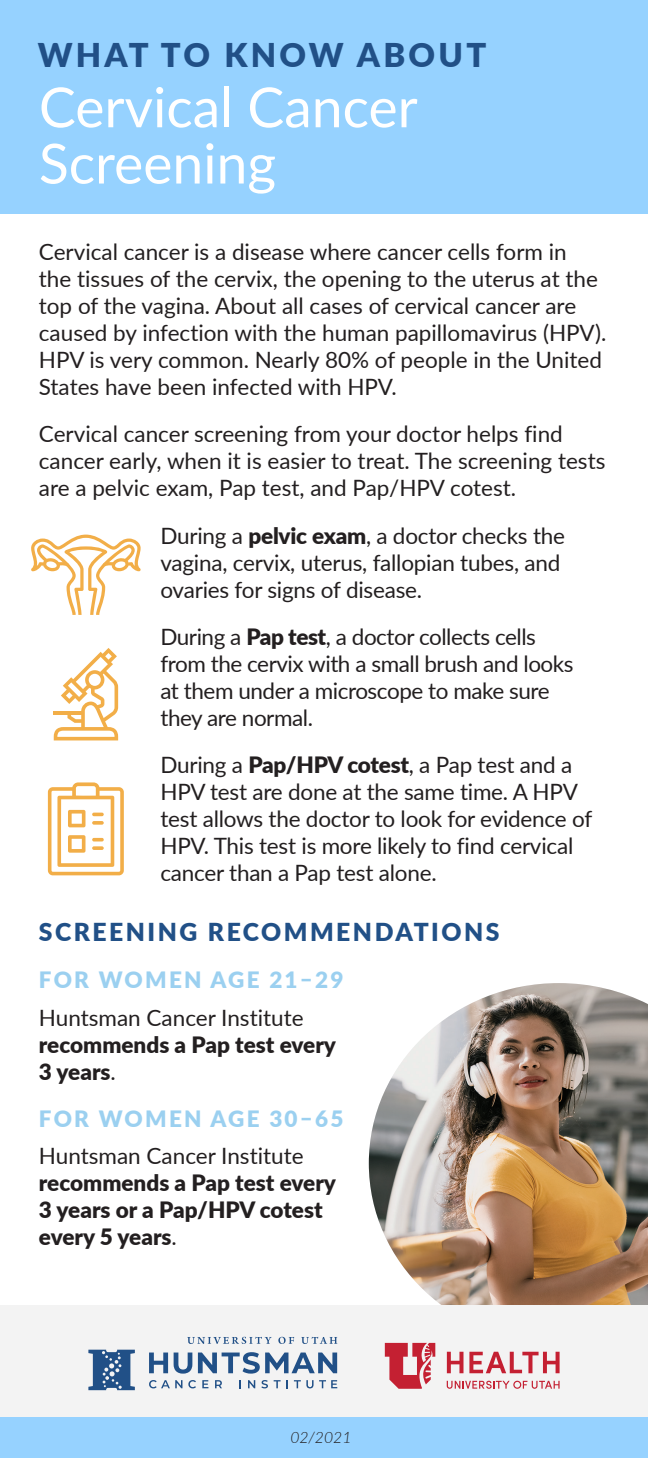
<style>
.page{position:relative;width:648px;height:1458px;background:#fff}
.page>*{position:absolute;margin:0;border:0;box-sizing:border-box;transform-origin:0 0}
.t1{font:55.35px/56.2px "Lato";color:#fff}
.t2{font:900 32.85px "Lato";letter-spacing:.1em;color:#215087}
.t3{font:900 24.75px "Lato";letter-spacing:.1em;color:#215087}
.t4{font:22.5px/27px "Lato";letter-spacing:-.01em;color:#231f20}
.t5{font:900 22.5px/27px "Lato";color:#231f20}
.t6{font:900 22.5px "Lato";letter-spacing:.1em;color:#9bd0f0}
.t7{font:900 22.05px "Lato";color:#fff}
.t8{font:italic 300 15.75px "Lato";color:#231f20}
.s1{font-weight:900}
.s2{font-weight:400}
</style>
<div class="page">
<img style="left:369px;top:983px;width:279px;height:322px">
<div style="left:0;top:0;width:648px;height:214px;background:#96d2ff"></div>
<div style="left:0;top:1305px;width:648px;height:153px;background:#f3f3f3"></div>
<div style="left:0;top:1418px;width:648px;height:40px;background:#96d2ff"></div>
<svg style="left:447px;top:1352px;width:113px;height:21px"></svg>
<svg style="left:447px;top:1381px;width:113px;height:8px"></svg>
<svg style="left:385px;top:1343px;width:51px;height:46px"></svg>
<svg style="left:187px;top:1337px;width:85px;height:7px"></svg>
<svg style="left:278px;top:1337px;width:16px;height:7px"></svg>
<svg style="left:301px;top:1337px;width:36px;height:7px"></svg>
<svg style="left:88px;top:1350px;width:47px;height:40px"></svg>
<svg style="left:149px;top:1380px;width:33px;height:8px"></svg>
<svg style="left:188px;top:1380px;width:8px;height:8px"></svg>
<svg style="left:202px;top:1380px;width:6px;height:8px"></svg>
<svg style="left:215px;top:1380px;width:7px;height:8px"></svg>
<svg style="left:248px;top:1380px;width:7px;height:8px"></svg>
<svg style="left:261px;top:1380px;width:7px;height:8px"></svg>
<svg style="left:274px;top:1380px;width:14px;height:8px"></svg>
<svg style="left:294px;top:1380px;width:43px;height:8px"></svg>
<svg style="left:149px;top:1353px;width:19px;height:20px"></svg>
<svg style="left:174px;top:1353px;width:18px;height:21px"></svg>
<svg style="left:198px;top:1352px;width:139px;height:22px"></svg>
<svg style="left:54px;top:648px;width:64px;height:92px"></svg>
<svg style="left:31px;top:535px;width:110px;height:80px"></svg>
<svg style="left:48px;top:782px;width:76px;height:93px"></svg>
<p class="t2" style="left:38px;top:31px;width:450px">WHAT TO KNOW ABOUT</p>
<p class="t1" style="left:39px;top:77px;width:380px">Cervical Cancer<br>Screening</p>
<p class="t7" style="left:88px;top:84px;width:267px">WHAT TO KNOW ABOUT</p>
<p class="t4" style="left:39px;top:238px;width:569px">Cervical cancer is a disease where cancer cells form in<br>the tissues of the cervix, the opening to the uterus at the top of the vagina. About all cases of cervical cancer are caused by infection with the human papillomavirus (HPV).<br>HPV is very common. Nearly 80% of people in the United States have been infected with HPV.</p>
<p class="t4" style="left:39px;top:420px;width:568px">Cervical cancer screening from your doctor helps find cancer early, when it is easier to treat. The screening tests are a pelvic exam, Pap test, and Pap/HPV cotest.</p>
<p class="t4" style="left:160px;top:521px;width:406px">During a <span class="s1">pelvic exam</span>, a doctor checks the vagina, cervix, uterus, fallopian tubes, and ovaries for signs of disease.</p>
<p class="t4" style="left:160px;top:622px;width:415px">During a <span class="s1">Pap test</span>, a doctor collects cells from the cervix with a small brush and looks at them under a microscope to make sure they are normal.</p>
<p class="t4" style="left:160px;top:751px;width:433px">During a <span class="s1">Pap/HPV cotest</span>, a Pap test and a HPV test are done at the same time. A HPV test allows the doctor to look for evidence of HPV. This test is more likely to find cervical cancer than a Pap test alone.</p>
<p class="t3" style="left:39px;top:914px;width:462px">SCREENING RECOMMENDATIONS</p>
<p class="t6" style="left:39px;top:963px;width:306px">FOR WOMEN AGE 21–29</p>
<p class="t5" style="left:39px;top:1003px;width:299px"><span class="s2">Huntsman Cancer Institute </span>recommends a Pap test every<br>3 years<span class="s2">.</span></p>
<p class="t6" style="left:39px;top:1102px;width:306px">FOR WOMEN AGE 30–65</p>
<p class="t5" style="left:39px;top:1141px;width:299px"><span class="s2">Huntsman Cancer Institute </span>recommends a Pap test every<br>3 years or a Pap/HPV cotest every 5 years<span class="s2">.</span></p>
<p class="t8" style="left:290px;top:1426px;width:63px">02/2021</p>
</div>
